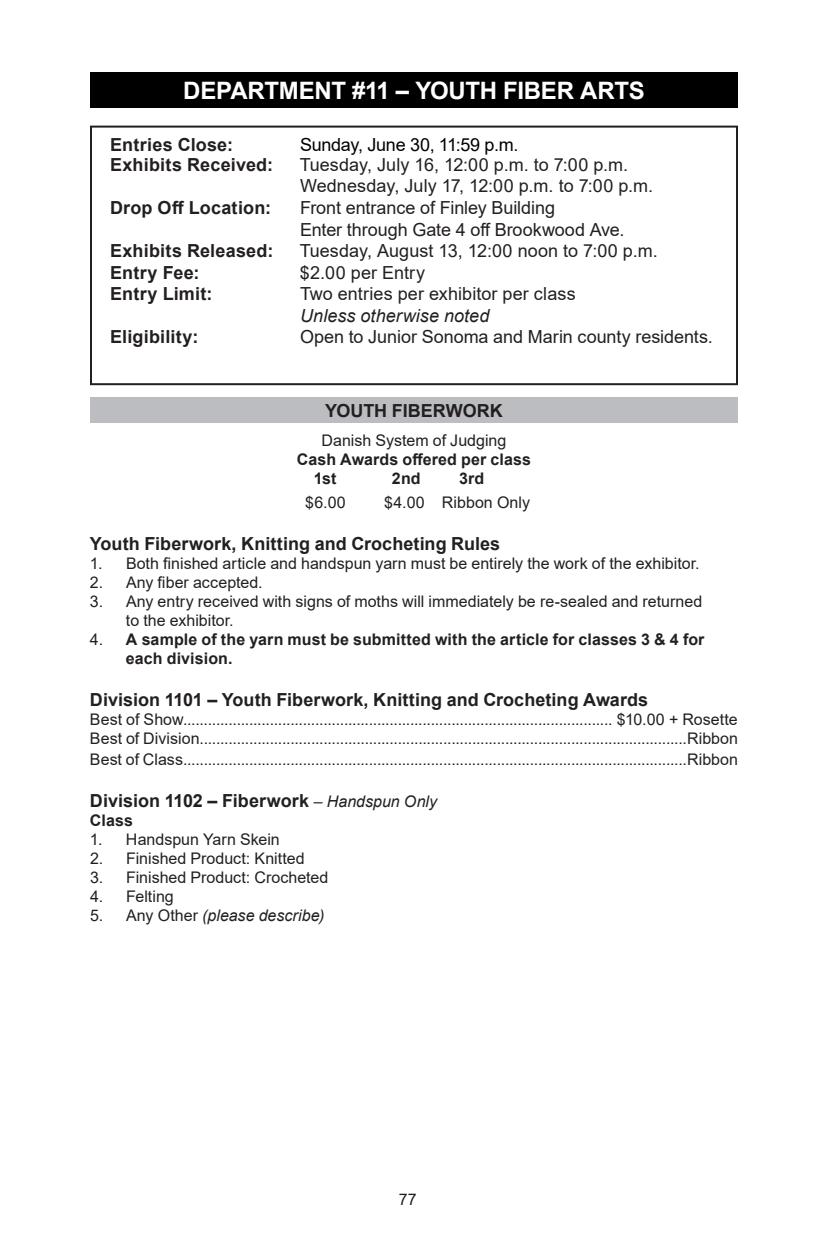
<style>
.page{position:relative;width:828px;height:1260px;background:#fff}
.page>*{position:absolute;margin:0;border:0;box-sizing:border-box;transform-origin:0 0}
.t1{font:700 24px "Arial";letter-spacing:-.015em;color:#fff}
.t2{font:18px/21.6px "Arial";color:#231f20}
.t3{font:700 18px "Arial";letter-spacing:.005em;color:#231f20}
.t4{font:18px "Arial";letter-spacing:-.015em;color:#000}
.t5{font:italic 18px "Arial";letter-spacing:.005em;color:#231f20}
.t6{font:16px/19px "Arial";color:#231f20}
.t7{font:700 16px/19px "Arial";letter-spacing:.01em;color:#231f20}
.t8{font:italic 16px "Arial";letter-spacing:.005em;color:#231f20}
.s1{font-weight:400}
.s2{font-weight:400;font-size:16px}
.s3{font-weight:400;font-style:italic;font-size:16px}
.s4{font-style:normal}
</style>
<div class="page">
<div style="left:90px;top:72px;width:648px;height:36px;background:#000"></div>
<div style="left:90px;top:398px;width:648px;height:25px;background:#bcbdc0"></div>
<div style="left:90px;top:126px;width:648px;height:259px;border:2px solid #231f20"></div>
<h1 class="t1" style="left:183px;top:74px;width:463px">DEPARTMENT #11 – YOUTH FIBER ARTS</h1>
<p class="t3" style="left:110px;top:132px;width:125px">Entries Close:</p>
<p class="t4" style="left:300px;top:132px;width:220px">Sunday, June 30, 11:59 p.m.</p>
<p class="t3" style="left:110px;top:152px;width:165px">Exhibits Received:</p>
<p class="t2" style="left:300px;top:153px;width:355px">Tuesday, July 16, 12:00 p.m. to 7:00 p.m.<br>Wednesday, July 17, 12:00 p.m. to 7:00 p.m.</p>
<p class="t3" style="left:110px;top:195px;width:163px">Drop Off Location:</p>
<p class="t2" style="left:300px;top:197px;width:326px">Front entrance of Finley Building<br>Enter through Gate 4 off Brookwood Ave.</p>
<p class="t3" style="left:110px;top:238px;width:165px">Exhibits Released:</p>
<p class="t2" style="left:300px;top:240px;width:359px">Tuesday, August 13, 12:00 noon to 7:00 p.m.</p>
<p class="t3" style="left:110px;top:260px;width:91px">Entry Fee:</p>
<p class="t2" style="left:300px;top:261px;width:127px">$2.00 per Entry</p>
<p class="t3" style="left:110px;top:281px;width:104px">Entry Limit:</p>
<p class="t2" style="left:300px;top:283px;width:277px">Two entries per exhibitor per class</p>
<p class="t5" style="left:300px;top:304px;width:191px">Unless otherwise noted</p>
<p class="t3" style="left:110px;top:324px;width:90px">Eligibility:</p>
<p class="t2" style="left:300px;top:326px;width:414px">Open to Junior Sonoma and Marin county residents.</p>
<p class="t3" style="left:325px;top:398px;width:179px">YOUTH FIBERWORK</p>
<p class="t6" style="left:322px;top:431px;width:186px">Danish System of Judging</p>
<p class="t7" style="left:314px;top:450px;width:219px;text-indent:-17px">Cash Awards offered per class<br>1st</p>
<p class="t7" style="left:392px;top:469px;width:30px">2nd</p>
<p class="t7" style="left:459px;top:469px;width:27px">3rd</p>
<p class="t6" style="left:305px;top:493px;width:42px">$6.00</p>
<p class="t6" style="left:384px;top:493px;width:147px">$4.00 Ribbon Only</p>
<p class="t3" style="left:90px;top:531px;width:412px">Youth Fiberwork, Knitting and Crocheting Rules</p>
<p class="t6" style="left:90px;top:554px;width:611px">1. Both finished article and handspun yarn must be entirely the work of the exhibitor.</p>
<p class="t6" style="left:90px;top:573px;width:174px">2. Any fiber accepted.</p>
<p class="t6" style="left:126px;top:592px;width:578px;text-indent:-36px">3. Any entry received with signs of moths will immediately be re-sealed and returned to the exhibitor.</p>
<p class="t7" style="left:126px;top:630px;width:580px;text-indent:-36px"><span class="s1">4.</span> A sample of the yarn must be submitted with the article for classes 3 &amp; 4 for each division.</p>
<p class="t3" style="left:90px;top:687px;width:560px">Division 1101 – Youth Fiberwork, Knitting and Crocheting Awards</p>
<p class="t6" style="left:90px;top:710px;width:650px">Best of Show........................................................................................................ $10.00 + Rosette<br>Best of Division......................................................................................................................Ribbon</p>
<p class="t6" style="left:90px;top:750px;width:650px">Best of Class..........................................................................................................................Ribbon</p>
<p class="t3" style="left:90px;top:788px;width:349px">Division 1102 – Fiberwork <span class="s2">–</span> <span class="s3">Handspun Only</span></p>
<p class="t7" style="left:90px;top:811px;width:45px">Class</p>
<p class="t6" style="left:90px;top:830px;width:191px">1. Handspun Yarn Skein</p>
<p class="t6" style="left:90px;top:849px;width:216px">2. Finished Product: Knitted</p>
<p class="t6" style="left:90px;top:868px;width:240px">3. Finished Product: Crocheted</p>
<p class="t6" style="left:90px;top:887px;width:85px">4. Felting</p>
<p class="t8" style="left:90px;top:905px;width:236px"><span class="s4">5. Any Other</span> (please describe)</p>
<p class="t6" style="left:399px;top:1189px;width:19px">77</p>
</div>
